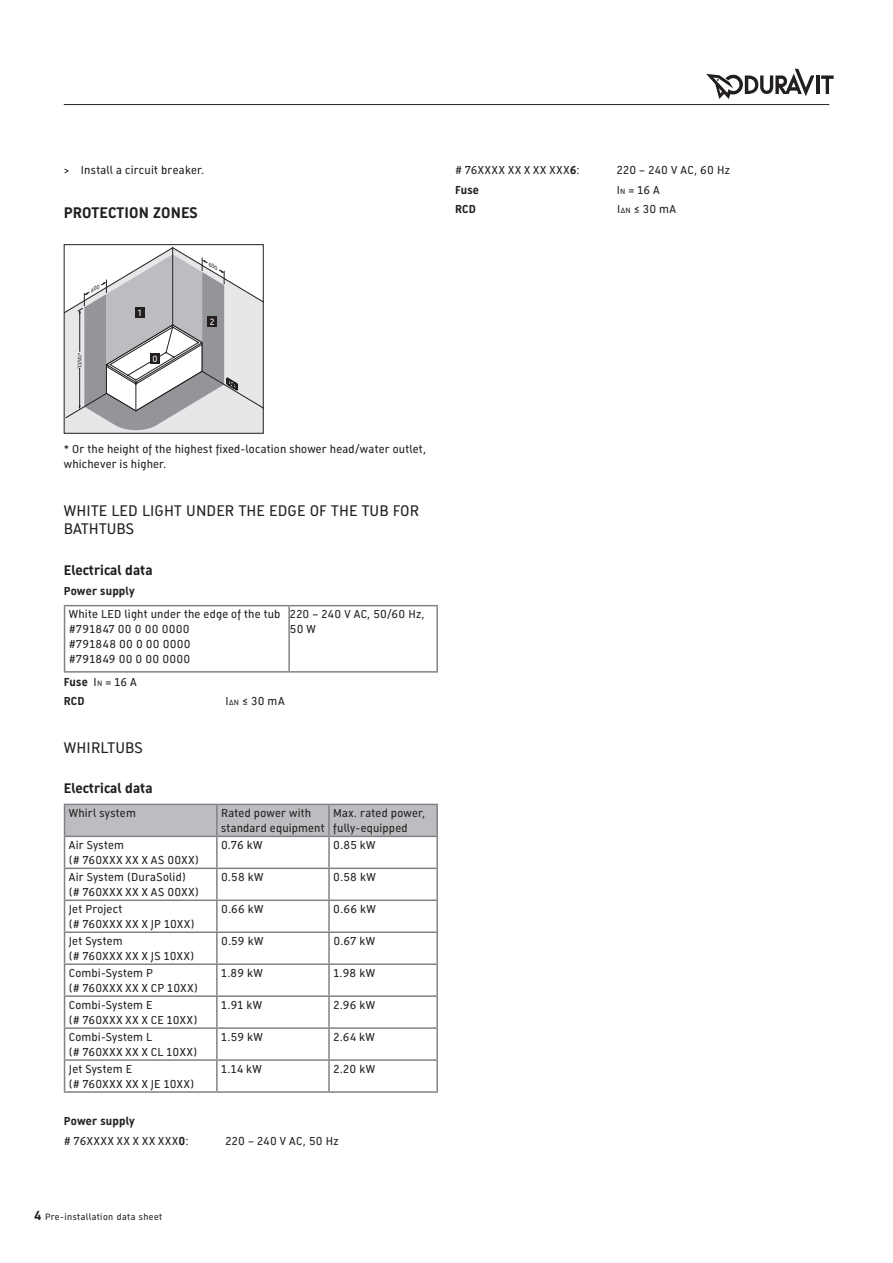
<style>
.page{position:relative;width:893px;height:1263px;background:#fff}
.page>*{position:absolute;margin:0;border:0;box-sizing:border-box;transform-origin:0 0}
.t1{font:15px/18px "Dura Sans 2014 c";letter-spacing:.01em;color:#231f20}
.t2{font:700 15px "Dura Sans 2014 c";letter-spacing:.01em;color:#231f20}
.t3{font:700 13.5px "Dura Sans 2014 c";color:#231f20}
.t4{font:11.25px/15px "Dura Sans 2014 c";letter-spacing:.02em;color:#231f20}
.t5{font:11.25px/19.2px "Dura Sans 2014 c";letter-spacing:.085em;color:#231f20}
.t6{font:700 11.25px/19.2px "Dura Sans 2014 c";letter-spacing:.015em;color:#231f20}
.t7{font:9px "Dura Sans 2014 c";letter-spacing:.05em;color:#231f20}
.t8{font:8.85px "Dura Sans 110211";color:#fff;scale:.96 1}
.t9{font:italic 4.8px "Dura Sans 110211";color:#231f20;scale:1.2 1}
.s1{font-weight:700}
.s2{font-size:7.5px}
.s3{font-weight:400}
.s4{font-weight:400;font-size:7.5px}
.s5{font-weight:700;font-size:12.75px}
</style>
<div class="page">
<div style="left:64px;top:244px;width:200px;height:190px;border:1px solid #231f20"></div>
<hr style="left:64px;top:605px;width:225px;height:1px;background:#808285">
<hr style="left:64px;top:606px;width:1px;height:65px;background:#808285">
<hr style="left:289px;top:605px;width:149px;height:1px;background:#808285">
<hr style="left:288px;top:606px;width:2px;height:65px;background:#808285">
<hr style="left:436px;top:606px;width:2px;height:65px;background:#808285">
<hr style="left:64px;top:671px;width:225px;height:2px;background:#808285">
<hr style="left:289px;top:671px;width:149px;height:2px;background:#808285">
<div style="left:65px;top:805px;width:371px;height:31px;background:#bcbdc0"></div>
<hr style="left:64px;top:804px;width:153px;height:1px;background:#808285">
<hr style="left:64px;top:805px;width:1px;height:31px;background:#808285">
<hr style="left:217px;top:804px;width:112px;height:1px;background:#808285">
<hr style="left:216px;top:805px;width:2px;height:31px;background:#808285">
<hr style="left:329px;top:804px;width:109px;height:1px;background:#808285">
<hr style="left:328px;top:805px;width:2px;height:31px;background:#808285">
<hr style="left:436px;top:805px;width:2px;height:31px;background:#808285">
<hr style="left:64px;top:836px;width:153px;height:1px;background:#808285">
<hr style="left:64px;top:837px;width:1px;height:30px;background:#808285">
<hr style="left:217px;top:836px;width:112px;height:1px;background:#808285">
<hr style="left:216px;top:837px;width:2px;height:30px;background:#808285">
<hr style="left:329px;top:836px;width:109px;height:1px;background:#808285">
<hr style="left:328px;top:837px;width:2px;height:30px;background:#808285">
<hr style="left:436px;top:837px;width:2px;height:30px;background:#808285">
<hr style="left:64px;top:867px;width:153px;height:2px;background:#808285">
<hr style="left:64px;top:869px;width:1px;height:30px;background:#808285">
<hr style="left:217px;top:867px;width:112px;height:2px;background:#808285">
<hr style="left:216px;top:869px;width:2px;height:30px;background:#808285">
<hr style="left:329px;top:867px;width:109px;height:2px;background:#808285">
<hr style="left:328px;top:869px;width:2px;height:30px;background:#808285">
<hr style="left:436px;top:869px;width:2px;height:30px;background:#808285">
<hr style="left:64px;top:899px;width:153px;height:2px;background:#808285">
<hr style="left:64px;top:901px;width:1px;height:30px;background:#808285">
<hr style="left:217px;top:899px;width:112px;height:2px;background:#808285">
<hr style="left:216px;top:901px;width:2px;height:30px;background:#808285">
<hr style="left:329px;top:899px;width:109px;height:2px;background:#808285">
<hr style="left:328px;top:901px;width:2px;height:30px;background:#808285">
<hr style="left:436px;top:901px;width:2px;height:30px;background:#808285">
<hr style="left:64px;top:931px;width:153px;height:2px;background:#808285">
<hr style="left:64px;top:933px;width:1px;height:30px;background:#808285">
<hr style="left:217px;top:931px;width:112px;height:2px;background:#808285">
<hr style="left:216px;top:933px;width:2px;height:30px;background:#808285">
<hr style="left:329px;top:931px;width:109px;height:2px;background:#808285">
<hr style="left:328px;top:933px;width:2px;height:30px;background:#808285">
<hr style="left:436px;top:933px;width:2px;height:30px;background:#808285">
<hr style="left:64px;top:963px;width:153px;height:2px;background:#808285">
<hr style="left:64px;top:965px;width:1px;height:30px;background:#808285">
<hr style="left:217px;top:963px;width:112px;height:2px;background:#808285">
<hr style="left:216px;top:965px;width:2px;height:30px;background:#808285">
<hr style="left:329px;top:963px;width:109px;height:2px;background:#808285">
<hr style="left:328px;top:965px;width:2px;height:30px;background:#808285">
<hr style="left:436px;top:965px;width:2px;height:30px;background:#808285">
<hr style="left:64px;top:995px;width:153px;height:2px;background:#808285">
<hr style="left:64px;top:997px;width:1px;height:30px;background:#808285">
<hr style="left:217px;top:995px;width:112px;height:2px;background:#808285">
<hr style="left:216px;top:997px;width:2px;height:30px;background:#808285">
<hr style="left:329px;top:995px;width:109px;height:2px;background:#808285">
<hr style="left:328px;top:997px;width:2px;height:30px;background:#808285">
<hr style="left:436px;top:997px;width:2px;height:30px;background:#808285">
<hr style="left:64px;top:1027px;width:153px;height:2px;background:#808285">
<hr style="left:64px;top:1029px;width:1px;height:30px;background:#808285">
<hr style="left:217px;top:1027px;width:112px;height:2px;background:#808285">
<hr style="left:216px;top:1029px;width:2px;height:30px;background:#808285">
<hr style="left:329px;top:1027px;width:109px;height:2px;background:#808285">
<hr style="left:328px;top:1029px;width:2px;height:30px;background:#808285">
<hr style="left:436px;top:1029px;width:2px;height:30px;background:#808285">
<hr style="left:64px;top:1059px;width:153px;height:2px;background:#808285">
<hr style="left:64px;top:1061px;width:1px;height:30px;background:#808285">
<hr style="left:217px;top:1059px;width:112px;height:2px;background:#808285">
<hr style="left:216px;top:1061px;width:2px;height:30px;background:#808285">
<hr style="left:329px;top:1059px;width:109px;height:2px;background:#808285">
<hr style="left:328px;top:1061px;width:2px;height:30px;background:#808285">
<hr style="left:436px;top:1061px;width:2px;height:30px;background:#808285">
<hr style="left:64px;top:1091px;width:153px;height:2px;background:#808285">
<hr style="left:217px;top:1091px;width:112px;height:2px;background:#808285">
<hr style="left:329px;top:1091px;width:109px;height:2px;background:#808285">
<hr style="left:64px;top:104px;width:765px;height:1px;background:#231f20">
<hr style="left:816px;top:75px;width:3px;height:19px;background:#231f20">
<svg style="left:821px;top:75px;width:13px;height:19px"></svg>
<svg style="left:706px;top:69px;width:108px;height:29px"></svg>
<svg style="left:64px;top:247px;width:199px;height:186px"></svg>
<p class="t4" style="left:64px;top:163px;width:142px">&gt; Install a circuit breaker.</p>
<h1 class="t2" style="left:64px;top:202px;width:135px">PROTECTION ZONES</h1>
<p class="t5" style="left:455px;top:161px;width:126px"># 76XXXX XX X XX XXX<span class="s1">6</span>:</p>
<p class="t4" style="left:617px;top:163px;width:115px">220 – 240 V AC, 60 Hz</p>
<p class="t6" style="left:455px;top:180px;width:26px">Fuse</p>
<p class="t4" style="left:617px;top:182px;width:45px">I<span class="s2">N</span> = 16 A</p>
<p class="t6" style="left:455px;top:199px;width:22px">RCD</p>
<p class="t4" style="left:617px;top:201px;width:61px">I<span class="s2">ΔN</span> ≤ 30 mA</p>
<p class="t8" style="left:138px;top:307px;width:5px">1</p>
<p class="t9" style="left:77px;top:366px;width:18px;rotate:-90deg">2250*</p>
<p class="t8" style="left:152px;top:353px;width:7px">0</p>
<p class="t8" style="left:210px;top:316px;width:6px">2</p>
<p class="t4" style="left:64px;top:441px;width:364px">* Or the height of the highest fixed-location shower head/water outlet, whichever is higher.</p>
<h1 class="t1" style="left:64px;top:501px;width:357px">WHITE LED LIGHT UNDER THE EDGE OF THE TUB FOR<br>BATHTUBS</h1>
<p class="t3" style="left:64px;top:561px;width:90px">Electrical data</p>
<p class="t6" style="left:64px;top:581px;width:72px">Power supply</p>
<p class="t4" style="left:69px;top:607px;width:213px">White LED light under the edge of the tub #791847 00 0 00 0000<br>#791848 00 0 00 0000<br>#791849 00 0 00 0000</p>
<p class="t4" style="left:290px;top:607px;width:136px">220 – 240 V AC, 50/60 Hz,<br>50 W</p>
<p class="t6" style="left:64px;top:672px;width:75px">Fuse <span class="s3">I</span><span class="s4">N</span> <span class="s3">= 16 A<br></span>RCD</p>
<p class="t4" style="left:225px;top:694px;width:61px">I<span class="s2">ΔN</span> ≤ 30 mA</p>
<h1 class="t1" style="left:64px;top:739px;width:80px">WHIRLTUBS</h1>
<p class="t3" style="left:64px;top:779px;width:90px">Electrical data</p>
<p class="t4" style="left:69px;top:806px;width:69px">Whirl system</p>
<p class="t4" style="left:221px;top:806px;width:105px">Rated power with standard equipment</p>
<p class="t4" style="left:333px;top:806px;width:94px">Max. rated power, fully-equipped</p>
<p class="t4" style="left:69px;top:838px;width:132px">Air System<br>(# 760XXX XX X AS 00XX)</p>
<p class="t4" style="left:221px;top:838px;width:43px">0.76 kW</p>
<p class="t4" style="left:333px;top:838px;width:44px">0.85 kW</p>
<p class="t4" style="left:69px;top:870px;width:132px">Air System (DuraSolid) (# 760XXX XX X AS 00XX)</p>
<p class="t4" style="left:221px;top:870px;width:44px">0.58 kW</p>
<p class="t4" style="left:333px;top:870px;width:44px">0.58 kW</p>
<p class="t4" style="left:69px;top:901px;width:127px">Jet Project<br>(# 760XXX XX X JP 10XX)</p>
<p class="t4" style="left:221px;top:901px;width:44px">0.66 kW</p>
<p class="t4" style="left:333px;top:901px;width:44px">0.66 kW</p>
<p class="t4" style="left:69px;top:933px;width:127px">Jet System<br>(# 760XXX XX X JS 10XX)</p>
<p class="t4" style="left:221px;top:933px;width:44px">0.59 kW</p>
<p class="t4" style="left:333px;top:933px;width:43px">0.67 kW</p>
<p class="t4" style="left:69px;top:965px;width:131px">Combi-System P<br>(# 760XXX XX X CP 10XX)</p>
<p class="t4" style="left:221px;top:965px;width:43px">1.89 kW</p>
<p class="t4" style="left:333px;top:965px;width:43px">1.98 kW</p>
<p class="t4" style="left:69px;top:997px;width:130px">Combi-System E<br>(# 760XXX XX X CE 10XX)</p>
<p class="t4" style="left:221px;top:997px;width:43px">1.91 kW</p>
<p class="t4" style="left:333px;top:997px;width:43px">2.96 kW</p>
<p class="t4" style="left:69px;top:1029px;width:130px">Combi-System L<br>(# 760XXX XX X CL 10XX)</p>
<p class="t4" style="left:221px;top:1029px;width:43px">1.59 kW</p>
<p class="t4" style="left:333px;top:1029px;width:43px">2.64 kW</p>
<p class="t4" style="left:69px;top:1061px;width:127px">Jet System E<br>(# 760XXX XX X JE 10XX)</p>
<p class="t4" style="left:221px;top:1061px;width:42px">1.14 kW</p>
<p class="t4" style="left:333px;top:1061px;width:43px">2.20 kW</p>
<p class="t5" style="left:64px;top:1112px;width:126px"><span class="s1">Power supply<br></span># 76XXXX XX X XX XXX<span class="s1">0</span>:</p>
<p class="t4" style="left:225px;top:1133px;width:115px">220 – 240 V AC, 50 Hz</p>
<p class="t7" style="left:34px;top:1211px;width:130px"><span class="s5">4</span> Pre-installation data sheet</p>
</div>
